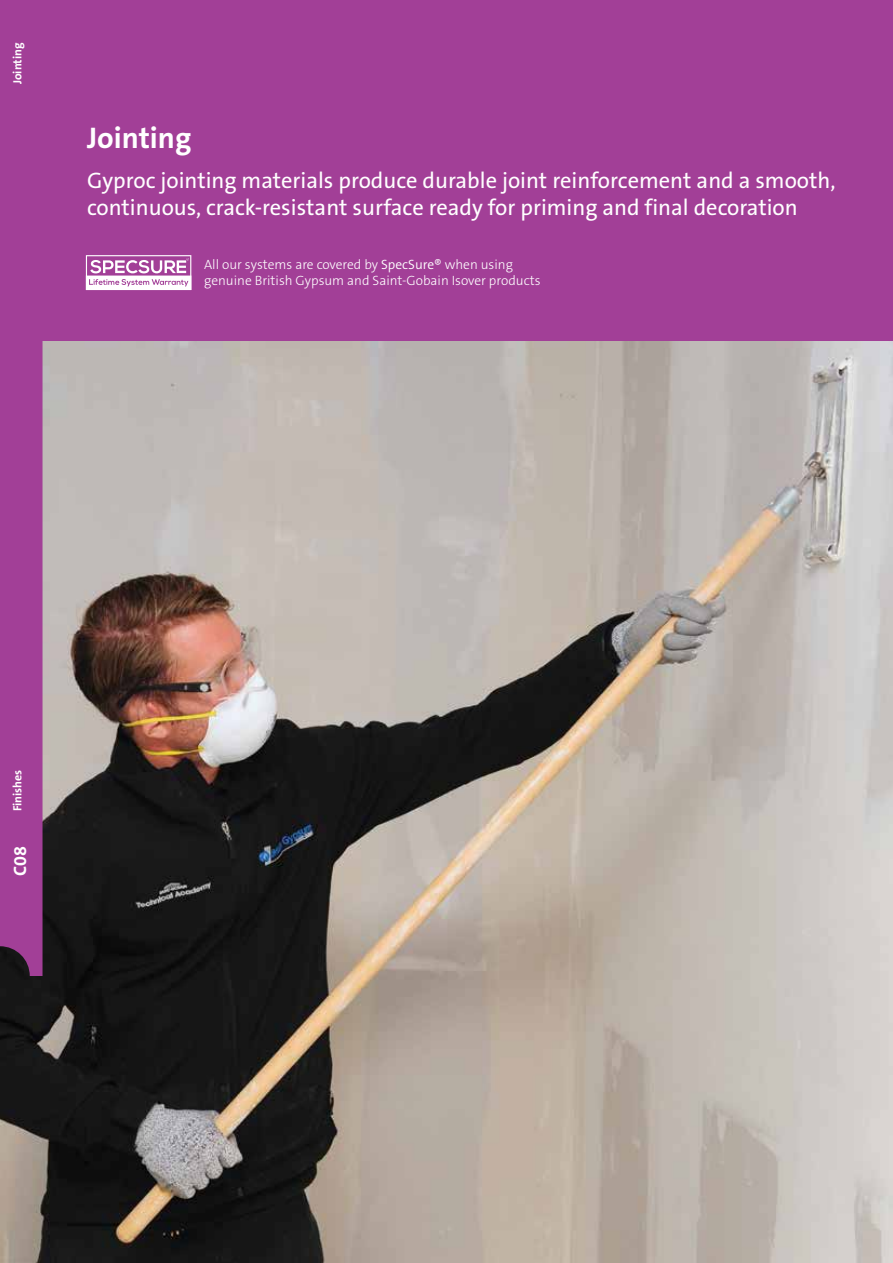
<style>
.page{position:relative;width:893px;height:1263px;background:#fff}
.page>*{position:absolute;margin:0;border:0;box-sizing:border-box;transform-origin:0 0}
.t1{font:700 30px "The Sans B7";color:#fff}
.t2{font:22.5px/27px "The Sans B5 Plain";color:#fff}
.t3{font:700 18px "The Sans B7";color:#fff}
.t4{font:300 13.5px/16.2px "The Sans B3";color:#fff}
.t5{font:700 12px "The Sans B7";color:#fff}
.s1{font-family:"The Sans B4"}
</style>
<div class="page">
<img style="left:0;top:340px;width:893px;height:923px">
<div style="left:0;top:0;width:893px;height:340px;background:#a23f97"></div>
<div style="left:0;top:340px;width:43px;height:636px;background:#a23f97"></div>
<svg style="left:86px;top:255px;width:105px;height:35px"></svg>
<p class="t5" style="left:11px;top:84px;width:43px;rotate:-90deg">Jointing</p>
<h1 class="t1" style="left:87px;top:122px;width:106px">Jointing</h1>
<p class="t2" style="left:87px;top:167px;width:750px">Gyproc jointing materials produce durable joint reinforcement and a smooth, continuous, crack-resistant surface ready for priming and final decoration</p>
<p class="t4" style="left:204px;top:257px;width:338px">All our systems are covered by <span class="s1">SpecSure®</span> when using genuine British Gypsum and Saint-Gobain Isover products</p>
<p class="t5" style="left:11px;top:811px;width:43px;rotate:-90deg">Finishes</p>
<p class="t3" style="left:10px;top:876px;width:31px;rotate:-90deg">C08</p>
</div>
